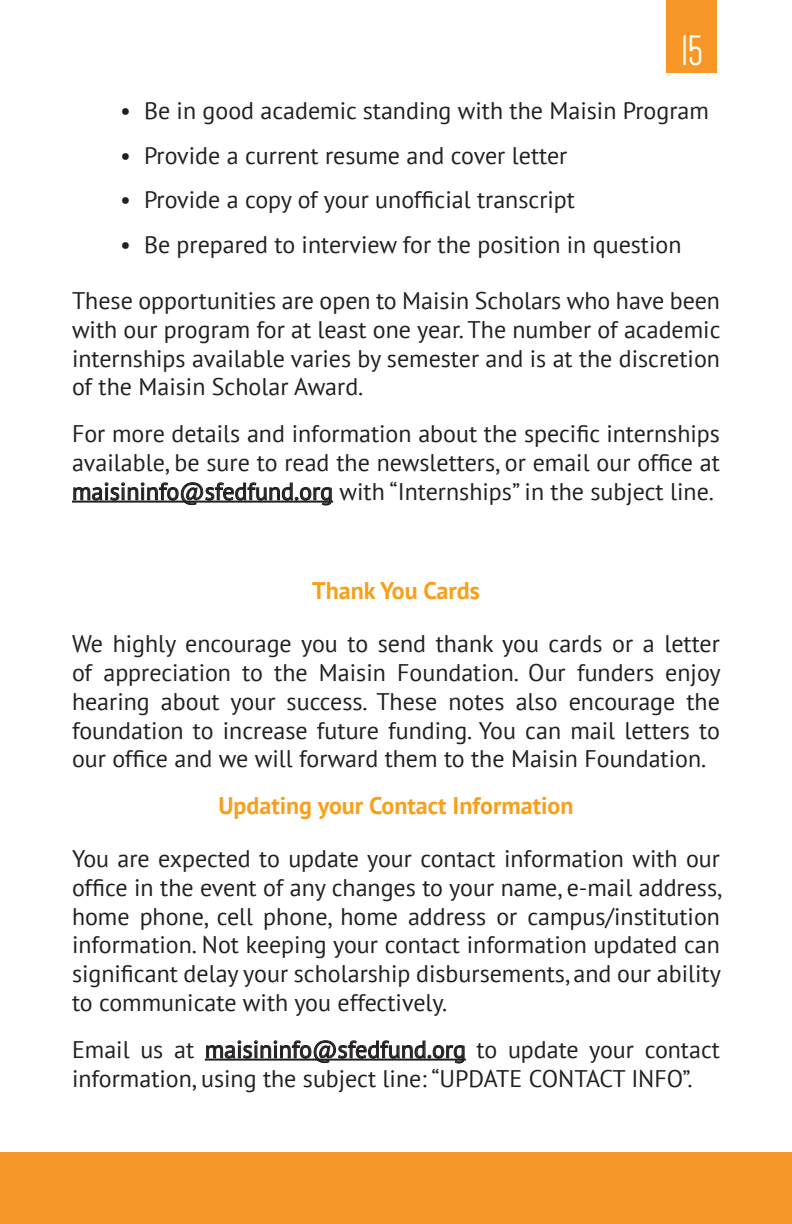
<style>
.page{position:relative;width:792px;height:1224px;background:#fff}
.page>*{position:absolute;margin:0;border:0;box-sizing:border-box;transform-origin:0 0}
.t1{font:44px "Dense";color:#fff}
.Body_Text{font:24px/28.8px "PT Sans";color:#231f20;text-align:justify}
.Section_Header{font:700 24px "PT Sans";color:#f89f1c}
</style>
<div class="page">
<hr style="left:72px;top:501px;width:261px;height:2px;background:#231f20">
<hr style="left:205px;top:1059px;width:261px;height:2px;background:#231f20">
<svg style="left:73px;top:482px;width:260px;height:24px"></svg>
<svg style="left:206px;top:1040px;width:259px;height:24px"></svg>
<div style="left:667px;top:0;width:50px;height:73px;background:#f79727"></div>
<div style="left:0;top:1152px;width:792px;height:72px;background:#f79727"></div>
<p class="t1" style="left:681px;top:29px;width:23px">15</p>
<p class="Body_Text" style="left:120px;top:95px;width:590px">• Be in good academic standing with the Maisin Program</p>
<p class="Body_Text" style="left:120px;top:140px;width:449px">• Provide a current resume and cover letter</p>
<p class="Body_Text" style="left:120px;top:185px;width:457px">• Provide a copy of your unofficial transcript</p>
<p class="Body_Text" style="left:120px;top:230px;width:563px">• Be prepared to interview for the position in question</p>
<p class="Body_Text" style="left:72px;top:286px;width:650px">These opportunities are open to Maisin Scholars who have been with our program for at least one year. The number of academic internships available varies by semester and is at the discretion of the Maisin Scholar Award.</p>
<p class="Body_Text" style="left:72px;top:419px;width:650px">For more details and information about the specific internships available, be sure to read the newsletters, or email our office at maisininfo@sfedfund.org with “Internships” in the subject line.</p>
<p class="Section_Header" style="left:312px;top:575px;width:169px">Thank You Cards</p>
<p class="Body_Text" style="left:72px;top:629px;width:650px">We highly encourage you to send thank you cards or a letter of appreciation to the Maisin Foundation. Our funders enjoy hearing about your success. These notes also encourage the foundation to increase future funding. You can mail letters to our office and we will forward them to the Maisin Foundation.</p>
<p class="Section_Header" style="left:219px;top:790px;width:356px">Updating your Contact Information</p>
<p class="Body_Text" style="left:72px;top:844px;width:651px">You are expected to update your contact information with our office in the event of any changes to your name, e-mail address, home phone, cell phone, home address or campus/institution information. Not keeping your contact information updated can significant delay your scholarship disbursements, and our ability to communicate with you effectively.</p>
<p class="Body_Text" style="left:72px;top:1034px;width:649px">Email us at maisininfo@sfedfund.org to update your contact information, using the subject line: “UPDATE CONTACT INFO”.</p>
</div>
